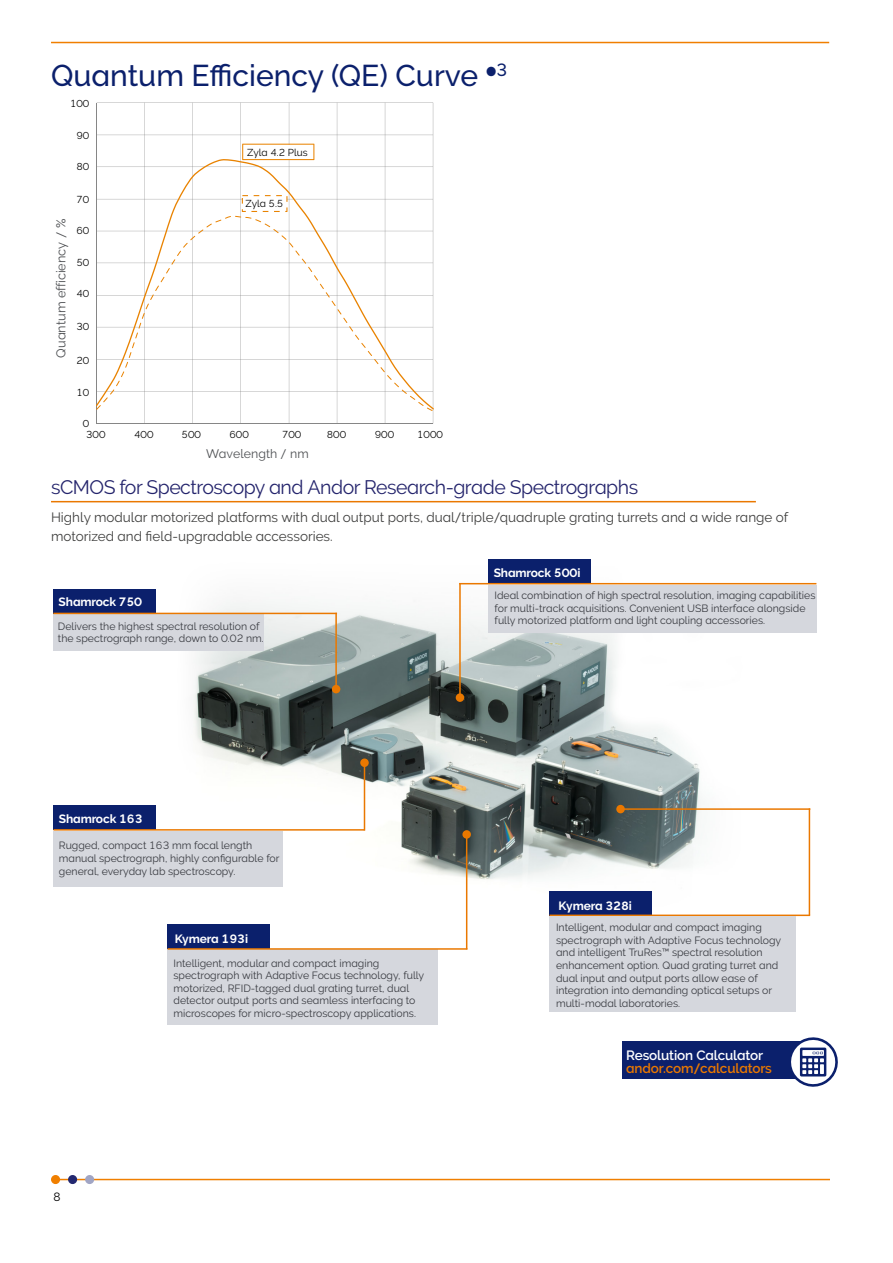
<style>
.page{position:relative;width:893px;height:1263px;background:#fff}
.page>*{position:absolute;margin:0;border:0;box-sizing:border-box;transform-origin:0 0}
.t1{font:30px "Oxford Raleway Medium";color:#0b206c}
.t2{font:19.5px "Oxford Raleway Regular";letter-spacing:-.025em;color:#24246c}
.t3{font:13.5px/19.5px "Oxford Raleway Regular";color:#3f3f3e}
.t4{font:700 13.5px "Oxford Raleway Semi";letter-spacing:-.01em;color:#ea7800}
.t5{font:700 13.5px "Oxford Raleway Semi";letter-spacing:-.01em;color:#fff}
.t6{font:12.75px "Oxford Raleway Regular";letter-spacing:-.005em;color:#4e5053}
.t7{font:12.3px "Oxford Raleway Regular";letter-spacing:.005em;color:#4e5053}
.t8{font:12px "Oxford Raleway Bold";letter-spacing:-.01em;color:#fff}
.t9{font:12px "Oxford Raleway Regular";color:#000}
.t10{font:10.5px/12.6px "Oxford Raleway Regular";color:#393b41}
.t11{font:10.05px "Oxford Raleway Regular";color:#000}
</style>
<div class="page">
<hr style="left:58px;top:1179px;width:771px;height:1px;background:#f07f00">
<div style="left:52px;top:1176px;width:7px;height:7px;background:#f07f00;border-radius:50%"></div>
<div style="left:51px;top:1175px;width:9px;height:9px;border:2px solid #f07f00;border-radius:50%"></div>
<div style="left:86px;top:1176px;width:7px;height:7px;background:#a1a5c4;border-radius:50%"></div>
<div style="left:85px;top:1175px;width:9px;height:9px;border:2px solid #a1a5c4;border-radius:50%"></div>
<div style="left:69px;top:1176px;width:7px;height:7px;background:#232870;border-radius:50%"></div>
<div style="left:68px;top:1175px;width:9px;height:9px;border:2px solid #232870;border-radius:50%"></div>
<hr style="left:51px;top:42px;width:778px;height:1px;background:#f07f00">
<img style="left:177px;top:559px;width:570px;height:381px">
<hr style="left:97px;top:103px;width:336px;height:1px;background:#868686">
<hr style="left:97px;top:135px;width:336px;height:1px;background:#868686">
<hr style="left:145px;top:103px;width:1px;height:320px;background:#868686">
<hr style="left:193px;top:103px;width:1px;height:320px;background:#868686">
<hr style="left:241px;top:103px;width:1px;height:320px;background:#868686">
<hr style="left:289px;top:103px;width:1px;height:320px;background:#868686">
<hr style="left:337px;top:103px;width:1px;height:320px;background:#868686">
<hr style="left:385px;top:103px;width:1px;height:320px;background:#868686">
<hr style="left:433px;top:103px;width:1px;height:320px;background:#868686">
<hr style="left:97px;top:103px;width:1px;height:320px;background:#868686">
<hr style="left:97px;top:423px;width:336px;height:1px;background:#868686">
<svg style="left:97px;top:159px;width:336px;height:57px"></svg>
<svg style="left:97px;top:216px;width:336px;height:207px"></svg>
<svg style="left:242px;top:195px;width:45px;height:17px"></svg>
<svg style="left:242px;top:144px;width:72px;height:16px"></svg>
<div style="left:54px;top:831px;width:229px;height:55px;background:#d5d7dd"></div>
<div style="left:622px;top:1041px;width:188px;height:38px;background:#0b206c"></div>
<svg style="left:791px;top:1037px;width:47px;height:50px"></svg>
<div style="left:168px;top:924px;width:102px;height:25px;background:#0b206c"></div>
<div style="left:54px;top:805px;width:102px;height:25px;background:#0b206c"></div>
<hr style="left:54px;top:829px;width:310px;height:2px;background:#ea7800">
<div style="left:549px;top:891px;width:102px;height:24px;background:#0b206c"></div>
<hr style="left:549px;top:914px;width:261px;height:2px;background:#ea7800">
<div style="left:488px;top:559px;width:102px;height:24px;background:#0b206c"></div>
<div style="left:53px;top:589px;width:102px;height:25px;background:#0b206c"></div>
<div style="left:332px;top:685px;width:8px;height:8px;background:#ea7800;border-radius:50%"></div>
<div style="left:456px;top:693px;width:8px;height:9px;background:#ea7800;border-radius:50%"></div>
<div style="left:616px;top:805px;width:9px;height:8px;background:#ea7800;border-radius:50%"></div>
<div style="left:462px;top:830px;width:9px;height:9px;background:#ea7800;border-radius:50%"></div>
<hr style="left:335px;top:613px;width:2px;height:76px;background:#ea7800">
<hr style="left:459px;top:583px;width:2px;height:115px;background:#ea7800">
<hr style="left:622px;top:808px;width:188px;height:2px;background:#ea7800">
<hr style="left:809px;top:808px;width:1px;height:107px;background:#ea7800">
<hr style="left:466px;top:834px;width:1px;height:115px;background:#ea7800">
<hr style="left:51px;top:501px;width:705px;height:1px;background:#ea7800">
<div style="left:168px;top:949px;width:270px;height:75px;background:#d5d7dd"></div>
<hr style="left:168px;top:948px;width:299px;height:2px;background:#ea7800">
<div style="left:550px;top:916px;width:246px;height:95px;background:#d5d7dd"></div>
<div style="left:53px;top:614px;width:211px;height:36px;background:#d5d7dd"></div>
<hr style="left:53px;top:613px;width:284px;height:1px;background:#ea7800">
<div style="left:488px;top:585px;width:328px;height:47px;background:#d5d7dd"></div>
<hr style="left:459px;top:583px;width:357px;height:1px;background:#ea7800">
<div style="left:360px;top:758px;width:9px;height:9px;background:#ea7800;border-radius:50%"></div>
<hr style="left:364px;top:763px;width:1px;height:68px;background:#ea7800">
<h1 class="t1" style="left:51px;top:58px;width:457px">Quantum Efficiency (QE) Curve <sup>•3</sup></h1>
<p class="t11" style="left:70px;top:97px;width:21px">100</p>
<p class="t11" style="left:76px;top:130px;width:14px">90</p>
<p class="t11" style="left:76px;top:161px;width:14px">80</p>
<p class="t11" style="left:247px;top:146px;width:62px">Zyla 4.2 Plus</p>
<p class="t6" style="left:54px;top:357px;width:141px;rotate:-90deg">Quantum efficiency / %</p>
<p class="t11" style="left:77px;top:193px;width:14px">70</p>
<p class="t11" style="left:76px;top:225px;width:14px">60</p>
<p class="t11" style="left:76px;top:257px;width:14px">50</p>
<p class="t11" style="left:76px;top:288px;width:14px">40</p>
<p class="t11" style="left:76px;top:320px;width:14px">30</p>
<p class="t11" style="left:76px;top:354px;width:14px">20</p>
<p class="t11" style="left:246px;top:197px;width:39px">Zyla 5.5</p>
<p class="t11" style="left:76px;top:386px;width:14px">10</p>
<p class="t11" style="left:83px;top:418px;width:8px">0</p>
<p class="t11" style="left:86px;top:429px;width:21px">300</p>
<p class="t11" style="left:134px;top:429px;width:21px">400</p>
<p class="t11" style="left:182px;top:429px;width:21px">500</p>
<p class="t11" style="left:230px;top:429px;width:21px">600</p>
<p class="t11" style="left:282px;top:429px;width:21px">700</p>
<p class="t11" style="left:327px;top:429px;width:21px">800</p>
<p class="t11" style="left:375px;top:429px;width:21px">900</p>
<p class="t11" style="left:417px;top:429px;width:27px">1000</p>
<p class="t7" style="left:206px;top:447px;width:104px">Wavelength / nm</p>
<h2 class="t2" style="left:51px;top:476px;width:589px">sCMOS for Spectroscopy and Andor Research-grade Spectrographs</h2>
<p class="t3" style="left:51px;top:507px;width:739px">Highly modular motorized platforms with dual output ports, dual/triple/quadruple grating turrets and a wide range of motorized and field-upgradable accessories.</p>
<p class="t8" style="left:59px;top:595px;width:85px">Shamrock 750</p>
<p class="t10" style="left:58px;top:620px;width:208px">Delivers the highest spectral resolution of the spectrograph range, down to 0.02 nm.</p>
<p class="t8" style="left:59px;top:812px;width:85px">Shamrock 163</p>
<p class="t10" style="left:59px;top:839px;width:222px">Rugged, compact 163 mm focal length manual spectrograph, highly configurable for general, everyday lab spectroscopy.</p>
<p class="t8" style="left:175px;top:931px;width:75px">Kymera 193i</p>
<p class="t9" style="left:53px;top:1190px;width:9px">8</p>
<p class="t10" style="left:174px;top:957px;width:252px">Intelligent, modular and compact imaging spectrograph with Adaptive Focus technology, fully motorized, RFID-tagged dual grating turret, dual detector output ports and seamless interfacing to microscopes for micro-spectroscopy applications.</p>
<p class="t8" style="left:494px;top:566px;width:88px">Shamrock 500i</p>
<p class="t10" style="left:495px;top:589px;width:322px">Ideal combination of high spectral resolution, imaging capabilities for multi-track acquisitions. Convenient USB interface alongside fully motorized platform and light coupling accessories.</p>
<p class="t8" style="left:559px;top:898px;width:75px">Kymera 328i</p>
<p class="t10" style="left:556px;top:921px;width:227px">Intelligent, modular and compact imaging spectrograph with Adaptive Focus technology and intelligent TruRes™ spectral resolution enhancement option. Quad grating turret and dual input and output ports allow ease of integration into demanding optical setups or multi-modal laboratories.</p>
<p class="t5" style="left:626px;top:1047px;width:138px">Resolution Calculator</p>
<p class="t4" style="left:626px;top:1061px;width:147px">andor.com/calculators</p>
</div>
